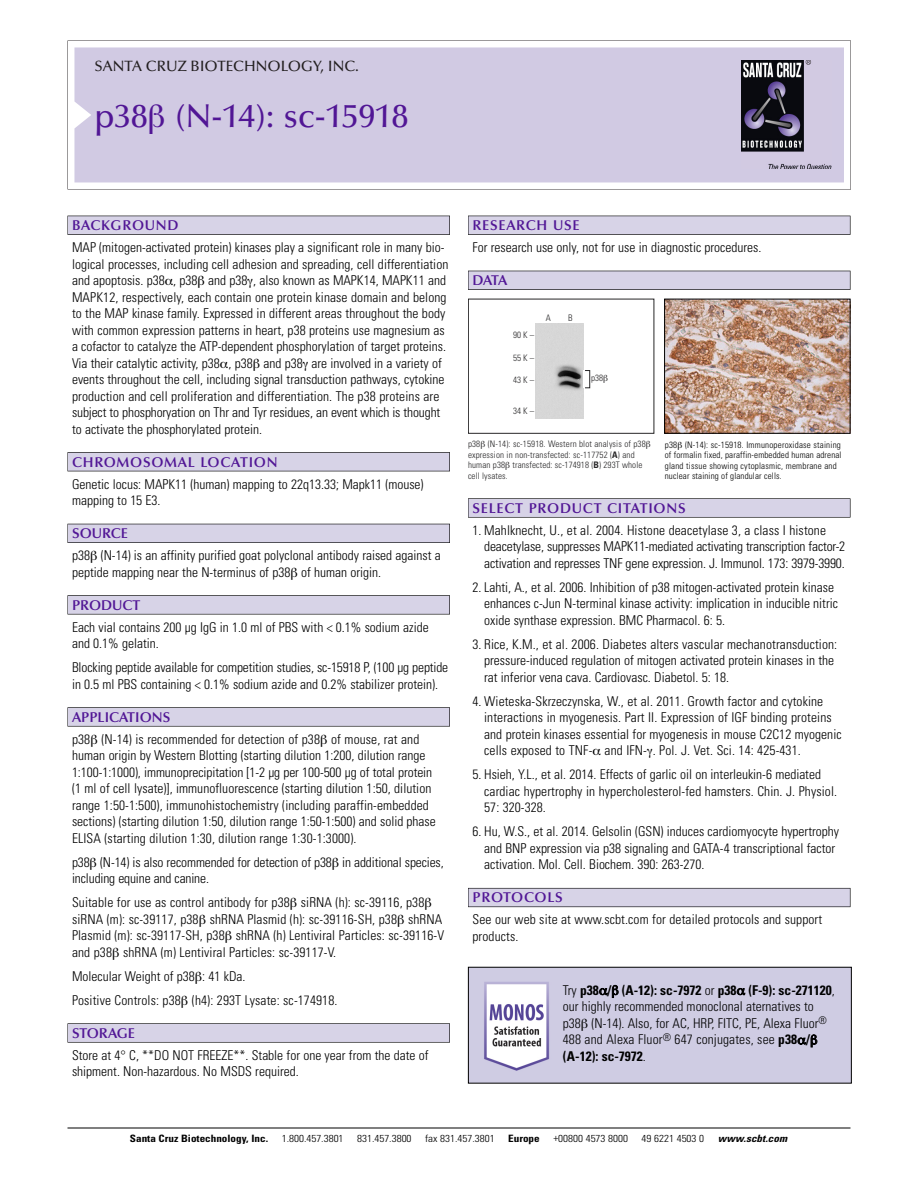
<style>
.page{position:relative;width:918px;height:1188px;background:#fff}
.page>*{position:absolute;margin:0;border:0;box-sizing:border-box;transform-origin:0 0}
.t1{font:500 33px "Optima";color:#511695}
.t2{font:500 15px "Optima";color:#231f20}
.t3{font:600 14.25px "Optima";letter-spacing:.04em;color:#511695}
.t4{font:600 14.25px "Optima";color:#511695}
.t5{font:600 14.25px "Optima";letter-spacing:-.01em;color:#511695}
.t6{font:300 condensed 13.5px/16.5px "Univers";color:#000}
.t7{font:300 condensed 10.2px "Univers";color:#000;scale:1.1 1}
.t8{font:700 condensed 10.2px "Univers";color:#000;scale:1.1 1}
.t9{font:italic 700 condensed 10.2px "Univers";letter-spacing:.005em;color:#000;scale:1.1 1}
.t10{font:300 condensed 9px/10.5px "Univers";letter-spacing:.02em;color:#000}
.t11{font:9px/10.5px "Univers Condensed Light+TRELQK";letter-spacing:.015em;color:#272627}
.s1{font-family:"Univers Condensed Bold+ZQFPYI"}
.s2{font-weight:700}
</style>
<div class="page">
<svg style="left:68px;top:40px;width:783px;height:149px"></svg>
<div style="left:74px;top:47px;width:770px;height:135px;background:#d1cae3"></div>
<img style="left:741px;top:60px;width:90px;height:108px">
<div style="left:68px;top:216px;width:382px;height:19px;background:#525155"></div>
<div style="left:68px;top:216px;width:381px;height:18px;background:#d7d3e7"></div>
<div style="left:68px;top:452px;width:382px;height:19px;background:#525155"></div>
<div style="left:68px;top:453px;width:381px;height:18px;background:#d7d3e7"></div>
<div style="left:68px;top:524px;width:382px;height:19px;background:#525158"></div>
<div style="left:68px;top:524px;width:381px;height:18px;background:#d7d3e7"></div>
<div style="left:68px;top:595px;width:382px;height:19px;background:#575759"></div>
<div style="left:68px;top:596px;width:381px;height:18px;background:#d7d3e7"></div>
<svg style="left:68px;top:707px;width:382px;height:20px"></svg>
<div style="left:68px;top:708px;width:381px;height:18px;background:#d7d3e7"></div>
<div style="left:68px;top:1023px;width:382px;height:20px;background:#626263"></div>
<div style="left:68px;top:1024px;width:381px;height:18px;background:#d7d3e7"></div>
<div style="left:468px;top:216px;width:382px;height:19px;background:#525155"></div>
<div style="left:468px;top:216px;width:382px;height:18px;background:#d7d3e7"></div>
<div style="left:468px;top:271px;width:382px;height:19px;background:#515055"></div>
<div style="left:468px;top:271px;width:382px;height:18px;background:#d7d3e7"></div>
<div style="left:468px;top:498px;width:382px;height:20px;background:#666667"></div>
<div style="left:468px;top:499px;width:382px;height:18px;background:#d7d3e7"></div>
<div style="left:468px;top:888px;width:382px;height:19px;background:#66646d"></div>
<div style="left:468px;top:889px;width:382px;height:18px;background:#d7d3e7"></div>
<hr style="left:68px;top:1128px;width:782px;height:1px;background:#000">
<img style="left:666px;top:301px;width:182px;height:131px">
<div style="left:664px;top:299px;width:186px;height:135px;border:1px solid #000"></div>
<div style="left:468px;top:299px;width:186px;height:135px;border:1px solid #272627"></div>
<img style="left:535px;top:324px;width:48px;height:95px">
<div style="left:585px;top:370px;width:5px;height:18px;border:1px solid #272627"></div>
<img style="left:470px;top:969px;width:380px;height:113px">
<div style="left:468px;top:967px;width:384px;height:117px;border:1px solid #000"></div>
<svg style="left:150px;top:105px;width:14px;height:29px"></svg>
<svg style="left:600px;top:985px;width:18px;height:13px"></svg>
<svg style="left:737px;top:988px;width:8px;height:7px"></svg>
<svg style="left:582px;top:1019px;width:6px;height:12px"></svg>
<svg style="left:798px;top:1035px;width:19px;height:12px"></svg>
<p class="t2" style="left:94px;top:61px;width:266px">SANTA CRUZ BIOTECHNOLOGY, INC.</p>
<h1 class="t1" style="left:94px;top:103px;width:315px">p38 (N-14): sc-15918</h1>
<p class="t3" style="left:72px;top:219px;width:108px">BACKGROUND</p>
<p class="t6" style="left:72px;top:240px;width:378px">MAP (mitogen-activated protein) kinases play a significant role in many bio&shy;logical processes, including cell adhesion and spreading, cell differentiation and apoptosis. p38 , p38 and p38 , also known as MAPK14, MAPK11 and MAPK12, respectively, each contain one protein kinase domain and belong to the MAP kinase family. Expressed in different areas throughout the body with common expression patterns in heart, p38 proteins use magnesium as a cofactor to catalyze the ATP-dependent phosphorylation of target proteins.<br>Via their catalytic activity, p38 , p38 and p38 are involved in a variety of events throughout the cell, including signal transduction pathways, cytokine production and cell proliferation and differentiation. The p38 proteins are subject to phosphoryation on Thr and Tyr residues, an event which is thought to activate the phosphorylated protein.</p>
<p class="t3" style="left:72px;top:456px;width:207px">CHROMOSOMAL LOCATION</p>
<p class="t6" style="left:72px;top:477px;width:353px">Genetic locus: MAPK11 (human) mapping to 22q13.33; Mapk11 (mouse) mapping to 15 E3.</p>
<p class="t3" style="left:72px;top:528px;width:58px">SOURCE</p>
<p class="t6" style="left:72px;top:548px;width:370px">p38 (N-14) is an affinity purified goat polyclonal antibody raised against a peptide mapping near the N-terminus of p38 of human origin.</p>
<p class="t4" style="left:72px;top:599px;width:70px">PRODUCT</p>
<p class="t6" style="left:72px;top:620px;width:358px">Each vial contains 200 µg IgG in 1.0 ml of PBS with &lt; 0.1% sodium azide and 0.1% gelatin.</p>
<p class="t6" style="left:72px;top:660px;width:378px">Blocking peptide available for competition studies, sc-15918 P, (100 µg peptide in 0.5 ml PBS containing &lt; 0.1% sodium azide and 0.2% stabilizer protein).</p>
<p class="t4" style="left:72px;top:711px;width:100px">APPLICATIONS</p>
<p class="t6" style="left:72px;top:732px;width:365px">p38 (N-14) is recommended for detection of p38 of mouse, rat and human origin by Western Blotting (starting dilution 1:200, dilution range 1:100-1:1000), immunoprecipitation [1-2 µg per 100-500 µg of total protein (1 ml of cell lysate)], immunofluorescence (starting dilution 1:50, dilution range 1:50-1:500), immunohistochemistry (including paraffin-embedded sections) (starting dilution 1:50, dilution range 1:50-1:500) and solid phase ELISA (starting dilution 1:30, dilution range 1:30-1:3000).</p>
<p class="t6" style="left:72px;top:855px;width:373px">p38 (N-14) is also recommended for detection of p38 in additional species, including equine and canine.</p>
<p class="t6" style="left:72px;top:895px;width:374px">Suitable for use as control antibody for p38 siRNA (h): sc-39116, p38 siRNA (m): sc-39117, p38 shRNA Plasmid (h): sc-39116-SH, p38 shRNA Plasmid (m): sc-39117-SH, p38 shRNA (h) Lentiviral Particles: sc-39116-V and p38 shRNA (m) Lentiviral Particles: sc-39117-V.</p>
<p class="t6" style="left:72px;top:965px;width:267px;line-height:24px">Molecular Weight of p38 : 41 kDa.<br>Positive Controls: p38 (h4): 293T Lysate: sc-174918.</p>
<p class="t5" style="left:72px;top:1027px;width:64px">STORAGE</p>
<p class="t6" style="left:72px;top:1048px;width:358px">Store at 4° C, **DO NOT FREEZE**. Stable for one year from the date of shipment. Non-hazardous. No MSDS required.</p>
<p class="t3" style="left:473px;top:219px;width:109px">RESEARCH USE</p>
<p class="t6" style="left:473px;top:240px;width:290px">For research use only, not for use in diagnostic procedures.</p>
<p class="t3" style="left:473px;top:275px;width:36px">DATA</p>
<p class="t11" style="left:513px;top:330px;width:22px">90K–</p>
<p class="t11" style="left:513px;top:354px;width:22px">55K–</p>
<p class="t11" style="left:513px;top:375px;width:22px">43K–</p>
<p class="t11" style="left:513px;top:406px;width:22px">34K–</p>
<p class="t11" style="left:546px;top:313px;width:7px">A</p>
<p class="t11" style="left:568px;top:313px;width:6px">B</p>
<p class="t11" style="left:591px;top:373px;width:14px">p38</p>
<p class="t11" style="left:468px;top:440px;width:179px">p38 (N-14): sc-15918. Western blot analysis of p38 expression in non-transfected: sc-117752 (<span class="s1">A</span>) and human p38 transfected: sc-174918 (<span class="s1">B</span>) 293T whole cell lysates.</p>
<p class="t10" style="left:665px;top:440px;width:178px">p38 (N-14): sc-15918. Immunoperoxidase staining of formalin fixed, paraffin-embedded human adrenal gland tissue showing cytoplasmic, membrane and nuclear staining of glandular cells.</p>
<p class="t3" style="left:473px;top:502px;width:215px">SELECT PRODUCT CITATIONS</p>
<p class="t6" style="left:484px;top:523px;width:363px;text-indent:-12px">1. Mahlknecht, U., et al. 2004. Histone deacetylase 3, a class I histone deacetylase, suppresses MAPK11-mediated activating transcription factor-2 activation and represses TNF gene expression. J. Immunol. 173: 3979-3990.</p>
<p class="t6" style="left:484px;top:580px;width:355px;text-indent:-12px">2. Lahti, A., et al. 2006. Inhibition of p38 mitogen-activated protein kinase enhances c-Jun N-terminal kinase activity: implication in inducible nitric oxide synthase expression. BMC Pharmacol. 6: 5.</p>
<p class="t6" style="left:484px;top:637px;width:355px;text-indent:-12px">3. Rice, K.M., et al. 2006. Diabetes alters vascular mechanotransduction: pressure-induced regulation of mitogen activated protein kinases in the rat inferior vena cava. Cardiovasc. Diabetol. 5: 18.</p>
<p class="t6" style="left:484px;top:694px;width:359px;text-indent:-12px">4. Wieteska-Skrzeczynska, W., et al. 2011. Growth factor and cytokine interactions in myogenesis. Part II. Expression of IGF binding proteins and protein kinases essential for myogenesis in mouse C2C12 myogenic cells exposed to TNF- and IFN- . Pol. J. Vet. Sci. 14: 425-431.</p>
<p class="t6" style="left:484px;top:767px;width:354px;text-indent:-12px">5. Hsieh, Y.L., et al. 2014. Effects of garlic oil on interleukin-6 mediated cardiac hypertrophy in hypercholesterol-fed hamsters. Chin. J. Physiol.<br>57: 320-328.</p>
<p class="t6" style="left:484px;top:824px;width:356px;text-indent:-12px">6. Hu, W.S., et al. 2014. Gelsolin (GSN) induces cardiomyocyte hypertrophy and BNP expression via p38 signaling and GATA-4 transcriptional factor activation. Mol. Cell. Biochem. 390: 263-270.</p>
<p class="t3" style="left:473px;top:892px;width:92px">PROTOCOLS</p>
<p class="t6" style="left:473px;top:913px;width:351px">See our web site at www.scbt.com for detailed protocols and support products.</p>
<p class="t6" style="left:563px;top:983px;width:273px">Try <span class="s2">p38 / (A-12): sc-7972</span> or <span class="s2">p38 (F-9): sc-271120</span>, our highly recommended monoclonal aternatives to p38 (N-14). Also, for AC, HRP, FITC, PE, Alexa Fluor<sup>® </sup>488 and Alexa Fluor<sup>®</sup> 647 conjugates, see <span class="s2">p38 / (A-12): sc-7972</span>.</p>
<p class="t8" style="left:130px;top:1135px;width:127px">Santa Cruz Biotechnology, Inc.</p>
<p class="t7" style="left:282px;top:1135px;width:58px">1.800.457.3801</p>
<p class="t7" style="left:357px;top:1135px;width:51px">831.457.3800</p>
<p class="t7" style="left:425px;top:1135px;width:65px">fax 831.457.3801</p>
<p class="t8" style="left:508px;top:1135px;width:30px">Europe</p>
<p class="t7" style="left:553px;top:1135px;width:69px">+00800 4573 8000</p>
<p class="t7" style="left:642px;top:1135px;width:58px">49 6221 4503 0</p>
<p class="t9" style="left:718px;top:1135px;width:64px">www.scbt.com</p>
</div>
